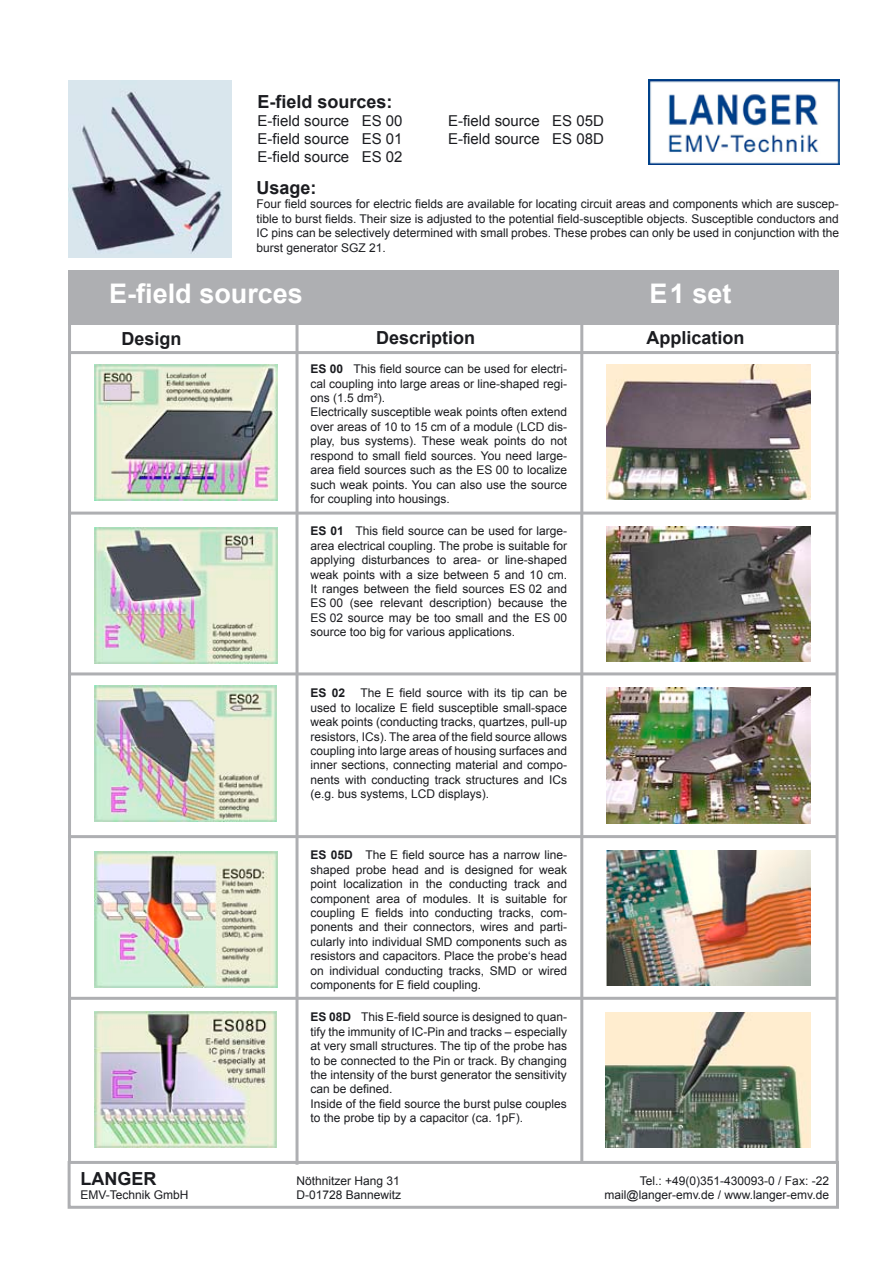
<style>
.page{position:relative;width:893px;height:1263px;background:#fff}
.page>*{position:absolute;margin:0;border:0;box-sizing:border-box;transform-origin:0 0}
.t1{font:700 27px "Arial";color:#fff}
.t2{font:700 18px "Arial";color:#1b1c20}
.t3{font:15px "Arial";color:#1b1c20}
.t4{font:12px/14.4px "Arial";color:#1b1c20;text-align:justify}
.t5{font:700 12px "Arial";color:#1b1c20}
.s1{font-weight:700}
</style>
<div class="page">
<div style="left:68px;top:1161px;width:771px;height:48px;border:3px solid #aeafb2"></div>
<img style="left:648px;top:80px;width:191px;height:84px">
<div style="left:68px;top:270px;width:771px;height:54px;background:#aeafb2"></div>
<hr style="left:68px;top:672px;width:770px;height:3px;background:#aeafb2">
<hr style="left:296px;top:320px;width:2px;height:845px;background:#aeafb2">
<hr style="left:580px;top:319px;width:3px;height:844px;background:#aeafb2">
<hr style="left:68px;top:835px;width:770px;height:3px;background:#aeafb2">
<hr style="left:68px;top:997px;width:770px;height:3px;background:#aeafb2">
<hr style="left:68px;top:512px;width:770px;height:3px;background:#aeafb2">
<hr style="left:68px;top:318px;width:3px;height:845px;background:#aeafb2">
<hr style="left:836px;top:317px;width:2px;height:844px;background:#aeafb2">
<hr style="left:69px;top:351px;width:770px;height:3px;background:#aeafb2">
<img style="left:606px;top:364px;width:204px;height:136px">
<img style="left:606px;top:527px;width:204px;height:135px">
<img style="left:606px;top:687px;width:204px;height:137px">
<img style="left:606px;top:851px;width:204px;height:135px">
<img style="left:606px;top:1013px;width:204px;height:135px">
<img style="left:68px;top:81px;width:163px;height:176px">
<img style="left:95px;top:364px;width:182px;height:136px">
<img style="left:95px;top:527px;width:182px;height:136px">
<img style="left:94px;top:685px;width:183px;height:136px">
<img style="left:95px;top:851px;width:182px;height:136px">
<img style="left:95px;top:1012px;width:182px;height:136px">
<h2 class="t2" style="left:258px;top:89px;width:137px">E-field sources:</h2>
<p class="t3" style="left:258px;top:111px;width:147px">E-field source ES 00</p>
<p class="t3" style="left:448px;top:111px;width:157px">E-field source ES 05D</p>
<p class="t3" style="left:258px;top:129px;width:147px">E-field source ES 01</p>
<p class="t3" style="left:448px;top:129px;width:157px">E-field source ES 08D</p>
<p class="t3" style="left:258px;top:147px;width:147px">E-field source ES 02</p>
<h2 class="t2" style="left:256px;top:176px;width:62px">Usage:</h2>
<p class="t4" style="left:256px;top:197px;width:584px">Four field sources for electric fields are available for locating circuit areas and components which are suscep&shy;tible to burst fields. Their size is adjusted to the potential field-susceptible objects. Susceptible conductors and IC pins can be selectively determined with small probes. These probes can only be used in conjunction with the burst generator SGZ 21.</p>
<h1 class="t1" style="left:109px;top:276px;width:195px">E-field sources</h1>
<h1 class="t1" style="left:649px;top:276px;width:84px">E1 set</h1>
<h2 class="t2" style="left:376px;top:325px;width:101px">Description</h2>
<h2 class="t2" style="left:646px;top:325px;width:100px">Application</h2>
<h2 class="t2" style="left:122px;top:327px;width:62px">Design</h2>
<p class="t4" style="left:310px;top:362px;width:258px;text-align:left"><span class="s1">ES 00</span> This field source can be used for electri&shy;cal coupling into large areas or line-shaped regi&shy;ons (1.5 dm²).<br>Electrically susceptible weak points often extend over areas of 10 to 15 cm of a module (LCD dis&shy;play, bus systems). These weak points do not respond to small field sources. You need large&shy;area field sources such as the ES 00 to localize such weak points. You can also use the source for coupling into housings.</p>
<p class="t4" style="left:310px;top:524px;width:258px"><span class="s1">ES 01</span> This field source can be used for large&shy;area electrical coupling. The probe is suitable for applying disturbances to area- or line-shaped weak points with a size between 5 and 10 cm.<br>It ranges between the field sources ES 02 and ES 00 (see relevant description) because the ES 02 source may be too small and the ES 00 source too big for various applications.</p>
<p class="t4" style="left:310px;top:686px;width:258px;text-indent:50px">The E field source with its tip can be used to localize E field susceptible small-space weak points (conducting tracks, quartzes, pull-up resistors, ICs). The area of the field source allows coupling into large areas of housing surfaces and inner sections, connecting material and compo&shy;nents with conducting track structures and ICs (e.g. bus systems, LCD displays).</p>
<p class="t5" style="left:310px;top:685px;width:36px">ES 02</p>
<p class="t4" style="left:310px;top:848px;width:258px"><span class="s1">ES 05D</span> The E field source has a narrow line&shy;shaped probe head and is designed for weak point localization in the conducting track and component area of modules. It is suitable for coupling E fields into conducting tracks, com&shy;ponents and their connectors, wires and parti&shy;cularly into individual SMD components such as resistors and capacitors. Place the probe‘s head on individual conducting tracks, SMD or wired components for E field coupling.</p>
<p class="t4" style="left:310px;top:1010px;width:258px;text-align:left"><span class="s1">ES 08D</span> This E-field source is designed to quan&shy;tify the immunity of IC-Pin and tracks – especially at very small structures. The tip of the probe has to be connected to the Pin or track. By changing the intensity of the burst generator the sensitivity can be defined.<br>Inside of the field source the burst pulse couples to the probe tip by a capacitor (ca. 1pF).</p>
<h2 class="t2" style="left:81px;top:1166px;width:77px">LANGER</h2>
<p class="t4" style="left:297px;top:1173px;width:105px">Nöthnitzer Hang 31</p>
<p class="t4" style="left:640px;top:1173px;width:191px">Tel.: +49(0)351-430093-0 / Fax: -22</p>
<p class="t4" style="left:81px;top:1188px;width:110px">EMV-Technik GmbH</p>
<p class="t4" style="left:297px;top:1188px;width:106px">D-01728 Bannewitz</p>
<p class="t4" style="left:604px;top:1188px;width:226px">mail@langer-emv.de / www.langer-emv.de</p>
</div>
